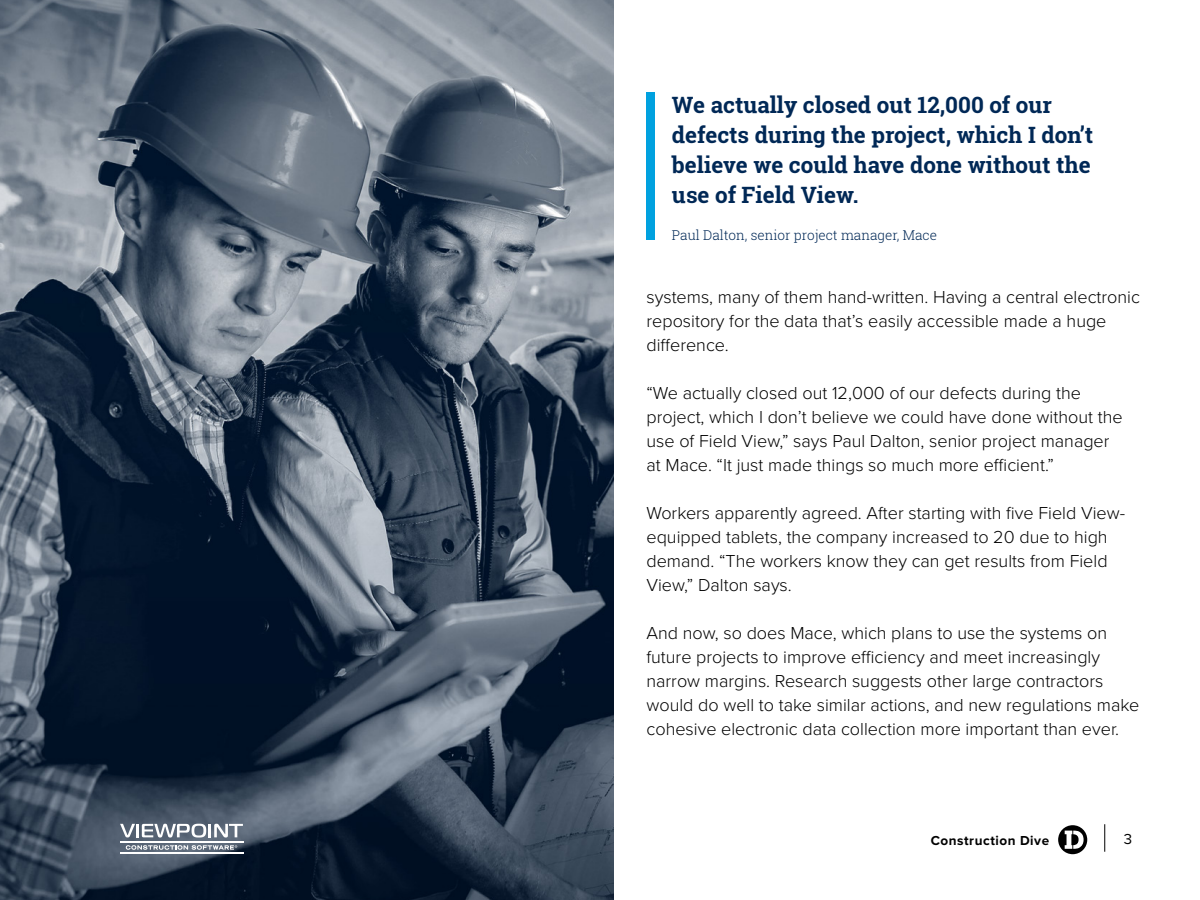
<style>
.page{position:relative;width:1200px;height:900px;background:#fff}
.page>*{position:absolute;margin:0;border:0;box-sizing:border-box;transform-origin:0 0}
.t1{font:700 22.5px/30px "Roboto Slab";color:#002856}
.t2{font:300 18px/24px "Proxima Nova";color:#000}
.t3{font:15px "Proxima Nova";color:#000}
.t4{font:300 13.5px "Roboto Slab";color:#002856}
.t5{font:700 13.5px "Proxima Nova";letter-spacing:.04em;color:#000}
</style>
<div class="page">
<img style="left:0;top:0;width:614px;height:900px">
<svg style="left:1104px;top:824px;width:1px;height:28px"></svg>
<svg style="left:1057px;top:824px;width:31px;height:31px"></svg>
<svg style="left:1058px;top:825px;width:29px;height:29px"></svg>
<svg style="left:1065px;top:831px;width:19px;height:18px"></svg>
<div style="left:646px;top:92px;width:10px;height:148px;background:#00a1df"></div>
<svg style="left:120px;top:824px;width:123px;height:14px"></svg>
<svg style="left:126px;top:845px;width:111px;height:5px"></svg>
<hr style="left:120px;top:841px;width:123px;height:2px;background:#fff">
<hr style="left:120px;top:852px;width:123px;height:2px;background:#fff">
<p class="t1" style="left:672px;top:89px;width:423px">We actually closed out 12,000 of our defects during the project, which I don’t believe we could have done without the use of Field View.</p>
<p class="t4" style="left:672px;top:226px;width:267px">Paul Dalton, senior project manager, Mace</p>
<p class="t2" style="left:646px;top:284px;width:495px">systems, many of them hand-written. Having a central electronic repository for the data that’s easily accessible made a huge difference.</p>
<p class="t2" style="left:646px;top:380px;width:478px">“We actually closed out 12,000 of our defects during the project, which I don’t believe we could have done without the use of Field View,” says Paul Dalton, senior project manager at Mace. “It just made things so much more efficient.”</p>
<p class="t2" style="left:646px;top:500px;width:480px">Workers apparently agreed. After starting with five Field View&shy;equipped tablets, the company increased to 20 due to high demand. “The workers know they can get results from Field View,” Dalton says.</p>
<p class="t2" style="left:646px;top:620px;width:494px">And now, so does Mace, which plans to use the systems on future projects to improve efficiency and meet increasingly narrow margins. Research suggests other large contractors would do well to take similar actions, and new regulations make cohesive electronic data collection more important than ever.</p>
<p class="t5" style="left:931px;top:830px;width:120px">Construction Dive</p>
<p class="t3" style="left:1124px;top:828px;width:10px">3</p>
</div>
